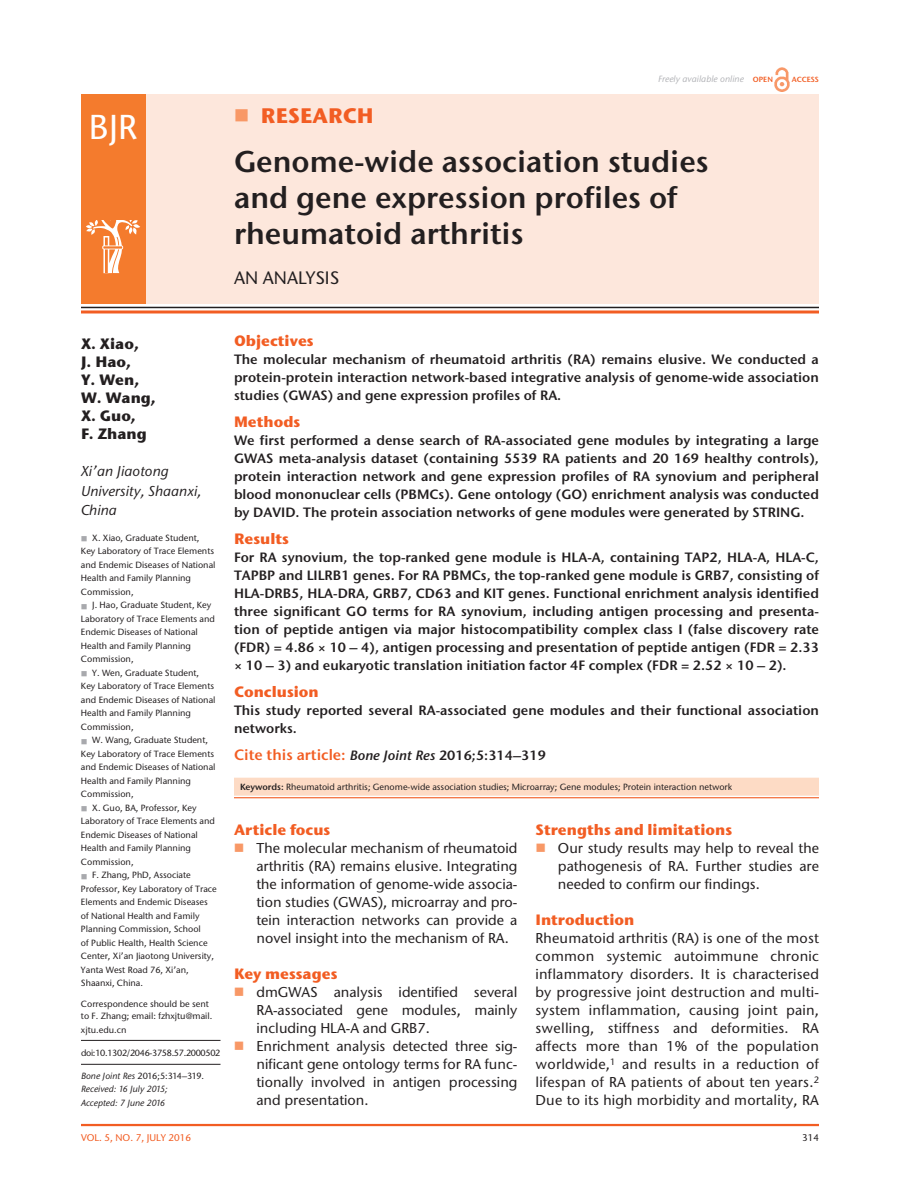
<style>
.page{position:relative;width:918px;height:1188px;background:#fff}
.page>*{position:absolute;margin:0;border:0;box-sizing:border-box;transform-origin:0 0}
.t1{font:500 34.5px "Stone Sans ITC Pro";color:#fff}
.t2{font:600 30px/36px "Stone Sans ITC Pro";color:#231f20}
.t3{font:700 21px "Stone Sans ITC Pro";color:#f25d23}
.t4{font:500 18px "Stone Sans ITC Pro";color:#231f20}
.t5{font:700 15px "Stone Sans ITC Pro";color:#f25d23}
.t6{font:600 15px "Stone Sans ITC Pro";color:#f25d23}
.t7{font:700 15px/18px "Stone Sans ITC Pro";color:#231f20}
.t8{font:500 14.25px/18px "Stone Sans ITC Pro";color:#231f20;text-align:justify}
.t9{font:italic 500 14.25px/19.5px "Stone Sans ITC Pro";color:#231f20}
.t10{font:600 13.5px/18px "Stone Sans ITC Pro";color:#231f20;text-align:justify}
.t11{font:500 9.75px "Stone Sans ITC Pro";color:#f25d23}
.t12{font:500 9.75px "Stone Sans ITC Pro";color:#231f20}
.t13{font:500 9px/13.5px "Stone Sans ITC Pro";color:#231f20}
.t14{font:italic 500 9px/13.5px "Stone Sans ITC Pro";color:#231f20}
.t15{font:500 9px "Stone Sans ITC Pro";letter-spacing:-.03em;color:#231f20}
.t16{font:italic 500 9px "Stone Sans ITC Pro";color:#b2b3b7}
.t17{font:600 7.5px "Stone Sans ITC Pro";color:#f25d23}
.s1{font-weight:600;font-style:normal;font-size:7.5px;color:#f25d23}
.s2{font-style:normal}
.s3{font-style:italic;font-size:13.5px;color:#231f20}
.s4{font-size:13.5px;color:#231f20}
.s5{font-weight:600}
</style>
<div class="page">
<hr style="left:81px;top:1124px;width:738px;height:2px;background:#f25d23">
<img style="left:775px;top:68px;width:15px;height:23px">
<div style="left:81px;top:94px;width:738px;height:210px;background:#fde7dc"></div>
<div style="left:81px;top:94px;width:64px;height:210px;background:#f47b2d"></div>
<svg style="left:86px;top:221px;width:54px;height:53px"></svg>
<hr style="left:81px;top:307px;width:738px;height:1px;background:#231f20">
<hr style="left:81px;top:310px;width:738px;height:3px;background:#f25d23">
<div style="left:234px;top:778px;width:585px;height:18px;background:#fddbc5"></div>
<hr style="left:234px;top:797px;width:585px;height:1px;background:#f25d23">
<hr style="left:81px;top:1064px;width:139px;height:1px;background:#231f20">
<hr style="left:81px;top:1040px;width:139px;height:1px;background:#231f20">
<h1 class="t1" style="left:89px;top:106px;width:50px">BJR</h1>
<h3 class="t3" style="left:261px;top:102px;width:68px">Researc</h3>
<h3 class="t3" style="left:357px;top:102px;width:18px">h</h3>
<p class="t16" style="left:658px;top:73px;width:116px">Freely available online <span class="s1">open</span></p>
<p class="t17" style="left:792px;top:75px;width:29px">Access</p>
<h2 class="t2" style="left:234px;top:143px;width:476px">Genome-wide association studies and gene expression profiles of rheumatoid arthritis</h2>
<h3 class="t4" style="left:234px;top:267px;width:42px">an ana</h3>
<h3 class="t4" style="left:298px;top:267px;width:26px">lysis</h3>
<p class="t7" style="left:81px;top:335px;width:76px">X. Xiao,<br>J. Hao,<br>Y. Wen,<br>W. Wang,<br>X. Guo,<br>F. Zhang</p>
<p class="t9" style="left:81px;top:462px;width:122px">Xi’an Jiaotong<br>University, Shaanxi,<br>China</p>
<p class="t13" style="left:81px;top:531px;width:136px;text-indent:11px">X. Xiao, Graduate Student,<br>Key Laboratory of Trace Elements and Endemic Diseases of National<br>Health and Family Planning<br>Commission,</p>
<p class="t13" style="left:92px;top:598px;width:121px">J. Hao, Graduate Student, Key</p>
<p class="t13" style="left:81px;top:612px;width:135px">Laboratory of Trace Elements and</p>
<p class="t13" style="left:81px;top:625px;width:118px">Endemic Diseases of National</p>
<p class="t13" style="left:81px;top:639px;width:112px">Health and Family Planning</p>
<p class="t13" style="left:81px;top:652px;width:54px">Commission,</p>
<p class="t13" style="left:92px;top:666px;width:109px">Y. Wen, Graduate Student,</p>
<p class="t13" style="left:81px;top:679px;width:135px">Key Laboratory of Trace Elements</p>
<p class="t13" style="left:81px;top:693px;width:136px">and Endemic Diseases of National</p>
<p class="t13" style="left:81px;top:706px;width:112px">Health and Family Planning</p>
<p class="t13" style="left:81px;top:720px;width:54px">Commission,</p>
<p class="t13" style="left:92px;top:733px;width:117px">W. Wang, Graduate Student,</p>
<p class="t13" style="left:81px;top:747px;width:135px">Key Laboratory of Trace Elements</p>
<p class="t13" style="left:81px;top:760px;width:136px">and Endemic Diseases of National</p>
<p class="t13" style="left:81px;top:774px;width:112px">Health and Family Planning</p>
<p class="t13" style="left:81px;top:787px;width:54px">Commission,</p>
<p class="t13" style="left:92px;top:801px;width:106px">X. Guo, BA, Professor, Key</p>
<p class="t13" style="left:81px;top:814px;width:135px">Laboratory of Trace Elements and</p>
<p class="t13" style="left:81px;top:828px;width:118px">Endemic Diseases of National</p>
<p class="t13" style="left:81px;top:841px;width:112px">Health and Family Planning</p>
<p class="t13" style="left:81px;top:855px;width:54px">Commission,</p>
<p class="t13" style="left:92px;top:868px;width:100px">F. Zhang, PhD, Associate</p>
<p class="t13" style="left:81px;top:882px;width:137px">Professor, Key Laboratory of Trace</p>
<p class="t13" style="left:81px;top:895px;width:128px">Elements and Endemic Diseases</p>
<p class="t13" style="left:81px;top:909px;width:120px">of National Health and Family</p>
<p class="t13" style="left:81px;top:922px;width:122px">Planning Commission, School</p>
<p class="t13" style="left:81px;top:936px;width:128px">of Public Health, Health Science</p>
<p class="t13" style="left:81px;top:949px;width:135px">Center, Xi’an Jiaotong University,</p>
<p class="t13" style="left:81px;top:963px;width:109px">Yanta West Road 76, Xi’an,</p>
<p class="t13" style="left:81px;top:976px;width:64px">Shaanxi, China.</p>
<p class="t13" style="left:81px;top:998px;width:133px;line-height:12px">Correspondence should be sent to F. Zhang; email: fzhxjtu@mail.</p>
<p class="t13" style="left:81px;top:1023px;width:47px">xjtu.edu.cn</p>
<p class="t15" style="left:81px;top:1048px;width:141px">doi: 10.1302/2046-3758.57.2000502</p>
<p class="t14" style="left:81px;top:1069px;width:125px">Bone Joint Res <span class="s2">2016;5:314–319.<br></span>Received: 16 July 2015;<br>Accepted: 7 June 2016</p>
<p class="t5" style="left:234px;top:331px;width:81px">Objectives</p>
<p class="t10" style="left:234px;top:350px;width:586px">The molecular mechanism of rheumatoid arthritis (RA) remains elusive. We conducted a protein-protein interaction network-based integrative analysis of genome-wide association studies (GWAS) and gene expression profiles of RA.</p>
<p class="t5" style="left:234px;top:412px;width:68px">Methods</p>
<p class="t10" style="left:234px;top:431px;width:587px">We first performed a dense search of RA-associated gene modules by integrating a large GWAS meta-analysis dataset (containing 5539 RA patients and 20 169 healthy controls), protein interaction network and gene expression profiles of RA synovium and peripheral blood mononuclear cells (PBMCs). Gene ontology (GO) enrichment analysis was conducted by DAVID. The protein association networks of gene modules were generated by STRIN G.</p>
<p class="t5" style="left:234px;top:529px;width:56px">Results</p>
<p class="t10" style="left:234px;top:548px;width:587px">For RA synovium, the top-ranked gene module is HLA-A, containing TAP2, HLA-A, HLA-C, TAPBP and LILRB1 genes. For RA PBMCs, the top-ranked gene module is GRB7, consisting of HLA-DRB5, HLA-DRA, GRB7, CD63 and KIT genes. Functional enrichment analysis identified three significant GO terms for RA synovium, including antigen processing and presenta&shy;tion of peptide antigen via major histocompatibility complex class I (false discovery rate (FDR) = 4.86 × 10 – 4), antigen processing and presentation of peptide antigen (FDR = 2.33 × 10 – 3) and eukaryotic translation initiation factor 4F complex (FDR = 2.52 × 10 – 2).</p>
<p class="t5" style="left:234px;top:682px;width:86px">Conclusion</p>
<p class="t10" style="left:234px;top:701px;width:587px">This study reported several RA-associated gene modules and their functional association networks.</p>
<p class="t6" style="left:234px;top:745px;width:313px">Cite this article: <span class="s3">Bone Joint Res</span> <span class="s4">2016;5:314–319</span></p>
<p class="t13" style="left:240px;top:780px;width:494px"><span class="s5">Keywords:</span> Rheumatoid arthritis; Genome-wide association studies; Microarray; Gene modules; Protein interaction network</p>
<p class="t5" style="left:234px;top:820px;width:98px">Article focus</p>
<p class="t8" style="left:256px;top:839px;width:263px">The molecular mechanism of rheumatoid arthritis (RA) remains elusive. Integrating the information of genome-wide associa&shy;tion studies (GWAS), microarray and pro&shy;tein interaction networks can provide a novel insight into the mechanism of RA.</p>
<p class="t5" style="left:234px;top:964px;width:105px">Key messages</p>
<p class="t8" style="left:256px;top:983px;width:263px;text-align:left">dmGWAS analysis identified several RA-associated gene modules, mainly including HLA-A and GRB7.<br>Enrichment analysis detected three sig&shy;nificant gene ontology terms for RA func&shy;tionally involved in antigen processing and presentation.</p>
<p class="t5" style="left:536px;top:820px;width:198px">Strengths and limitations</p>
<p class="t8" style="left:558px;top:839px;width:263px">Our study results may help to reveal the pathogenesis of RA. Further studies are needed to confirm our findings.</p>
<p class="t5" style="left:536px;top:910px;width:100px">Introduction</p>
<p class="t8" style="left:535px;top:929px;width:285px">Rheumatoid arthritis (RA) is one of the most common systemic autoimmune chronic inflammatory disorders. It is characterised by progressive joint destruction and multi&shy;system inflammation, causing joint pain, swelling, stiffness and deformities. RA affects more than 1% of the population worldwide,<sup>1</sup> and results in a reduction of lifespan of RA patients of about ten years.<sup>2<br></sup>Due to its high morbidity and mortality, RA</p>
<p class="t11" style="left:81px;top:1132px;width:111px">vol. 5, NO. 7, July 2016</p>
<p class="t12" style="left:802px;top:1132px;width:18px">314</p>
</div>
